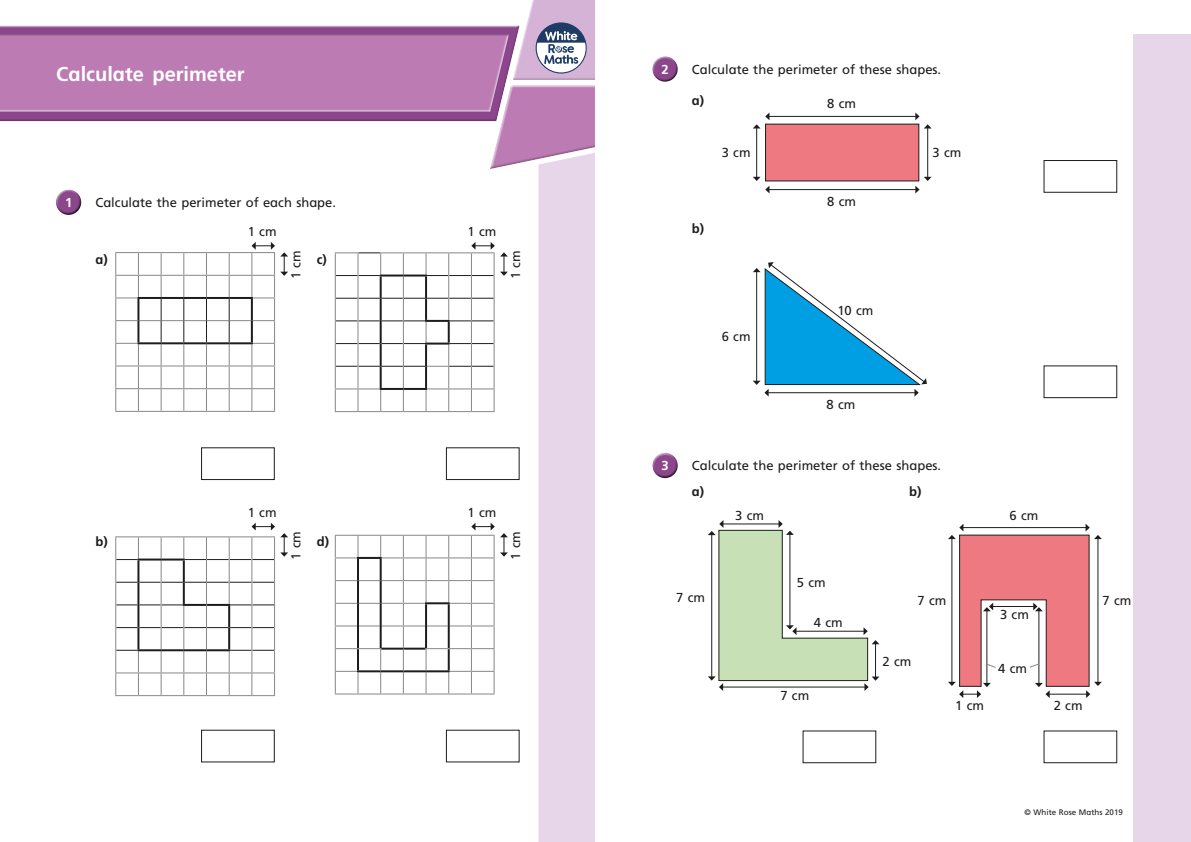
<style>
.page{position:relative;width:1191px;height:842px;background:#fff}
.page>*{position:absolute;margin:0;border:0;box-sizing:border-box;transform-origin:0 0}
.t1{font:700 20px "Frutiger Inf";color:#fff}
.t2{font:13px "Frutiger Inf";color:#1d1d1b}
.t3{font:700 13px "Frutiger Inf";color:#1d1d1b}
.t4{font:700 13px "Frutiger Inf";color:#fff}
.t5{font:8px "Frutiger Inf";color:#1d1d1b}
</style>
<div class="page">
<svg style="left:0;top:0;width:595px;height:169px"></svg>
<svg style="left:538px;top:144px;width:57px;height:698px;background:#e7d5e9"></svg>
<div style="left:1133px;top:34px;width:58px;height:808px;background:#e7d5ea"></div>
<div style="left:56px;top:189px;width:26px;height:20px;background:#fff;opacity:.75"></div>
<div style="left:56px;top:193px;width:27px;height:23px;background:#1d1d1b;opacity:.75"></div>
<div style="left:201px;top:447px;width:74px;height:33px;border:1px solid #1d1d1b"></div>
<div style="left:446px;top:447px;width:73px;height:33px;border:1px solid #1d1d1b"></div>
<div style="left:201px;top:730px;width:74px;height:32px;border:1px solid #1d1d1b"></div>
<div style="left:652px;top:56px;width:26px;height:20px;background:#fff;opacity:.75"></div>
<div style="left:652px;top:60px;width:27px;height:23px;background:#1d1d1b;opacity:.75"></div>
<div style="left:1043px;top:160px;width:74px;height:33px;border:1px solid #1d1d1b"></div>
<div style="left:1043px;top:365px;width:74px;height:33px;border:1px solid #1d1d1b"></div>
<div style="left:652px;top:452px;width:26px;height:21px;background:#fff;opacity:.75"></div>
<div style="left:652px;top:456px;width:27px;height:23px;background:#1d1d1b;opacity:.75"></div>
<div style="left:802px;top:730px;width:74px;height:33px;border:1px solid #1d1d1b"></div>
<div style="left:1043px;top:730px;width:74px;height:33px;border:1px solid #1d1d1b"></div>
<svg style="left:335px;top:242px;width:173px;height:170px"></svg>
<svg style="left:115px;top:242px;width:173px;height:170px"></svg>
<svg style="left:115px;top:523px;width:173px;height:173px"></svg>
<svg style="left:335px;top:523px;width:173px;height:171px"></svg>
<hr style="left:769px;top:116px;width:146px;height:1px;background:#1d1d1b">
<hr style="left:769px;top:189px;width:146px;height:1px;background:#1d1d1b">
<hr style="left:756px;top:128px;width:1px;height:49px;background:#1d1d1b">
<svg style="left:753px;top:177px;width:16px;height:16px"></svg>
<svg style="left:753px;top:113px;width:16px;height:15px"></svg>
<hr style="left:927px;top:128px;width:1px;height:49px;background:#1d1d1b">
<svg style="left:915px;top:177px;width:16px;height:16px"></svg>
<svg style="left:915px;top:112px;width:16px;height:16px"></svg>
<div style="left:765px;top:124px;width:153px;height:57px;background:#ef7980"></div>
<svg style="left:753px;top:262px;width:174px;height:135px"></svg>
<svg style="left:708px;top:520px;width:171px;height:171px"></svg>
<svg style="left:948px;top:524px;width:153px;height:174px"></svg>
<h1 class="t1" style="left:56px;top:62px;width:190px">Calculate perimeter</h1>
<p class="t4" style="left:661px;top:62px;width:9px">2</p>
<p class="t2" style="left:692px;top:62px;width:251px">Calculate the perimeter of these shapes.</p>
<p class="t3" style="left:692px;top:93px;width:14px">a)</p>
<p class="t2" style="left:827px;top:96px;width:30px">8 cm</p>
<p class="t2" style="left:721px;top:145px;width:30px">3 cm</p>
<p class="t2" style="left:932px;top:145px;width:30px">3 cm</p>
<p class="t4" style="left:65px;top:195px;width:9px">1</p>
<p class="t2" style="left:95px;top:195px;width:242px">Calculate the perimeter of each shape.</p>
<p class="t2" style="left:827px;top:194px;width:30px">8 cm</p>
<p class="t2" style="left:248px;top:224px;width:30px">1 cm</p>
<p class="t2" style="left:467px;top:224px;width:30px">1 cm</p>
<p class="t3" style="left:692px;top:221px;width:14px">b)</p>
<p class="t2" style="left:288px;top:279px;width:30px;rotate:-90deg">1 cm</p>
<p class="t3" style="left:95px;top:252px;width:14px">a)</p>
<p class="t3" style="left:317px;top:252px;width:12px">c)</p>
<p class="t2" style="left:508px;top:279px;width:30px;rotate:-90deg">1 cm</p>
<p class="t2" style="left:837px;top:303px;width:38px">10 cm</p>
<p class="t2" style="left:721px;top:329px;width:30px">6 cm</p>
<p class="t2" style="left:826px;top:397px;width:30px">8 cm</p>
<p class="t4" style="left:661px;top:458px;width:9px">3</p>
<p class="t2" style="left:692px;top:458px;width:251px">Calculate the perimeter of these shapes.</p>
<p class="t3" style="left:692px;top:484px;width:14px">a)</p>
<p class="t3" style="left:909px;top:484px;width:14px">b)</p>
<p class="t2" style="left:248px;top:505px;width:30px">1 cm</p>
<p class="t2" style="left:467px;top:505px;width:30px">1 cm</p>
<p class="t2" style="left:735px;top:508px;width:30px">3 cm</p>
<p class="t2" style="left:1009px;top:508px;width:30px">6 cm</p>
<p class="t2" style="left:288px;top:560px;width:30px;rotate:-90deg">1 cm</p>
<p class="t3" style="left:95px;top:534px;width:14px">b)</p>
<p class="t3" style="left:317px;top:534px;width:14px">d)</p>
<p class="t2" style="left:508px;top:560px;width:30px;rotate:-90deg">1 cm</p>
<p class="t2" style="left:797px;top:574px;width:30px">5 cm</p>
<p class="t2" style="left:676px;top:589px;width:30px">7 cm</p>
<p class="t2" style="left:917px;top:592px;width:30px">7 cm</p>
<p class="t2" style="left:1102px;top:592px;width:30px">7 cm</p>
<p class="t2" style="left:814px;top:615px;width:30px">4 cm</p>
<p class="t2" style="left:1000px;top:607px;width:30px">3 cm</p>
<p class="t2" style="left:882px;top:654px;width:30px">2 cm</p>
<p class="t2" style="left:998px;top:660px;width:30px">4 cm</p>
<p class="t2" style="left:780px;top:688px;width:30px">7 cm</p>
<p class="t2" style="left:955px;top:697px;width:30px">1 cm</p>
<p class="t2" style="left:1053px;top:697px;width:30px">2 cm</p>
<p class="t5" style="left:1024px;top:808px;width:100px">© White Rose Maths 2019</p>
</div>
